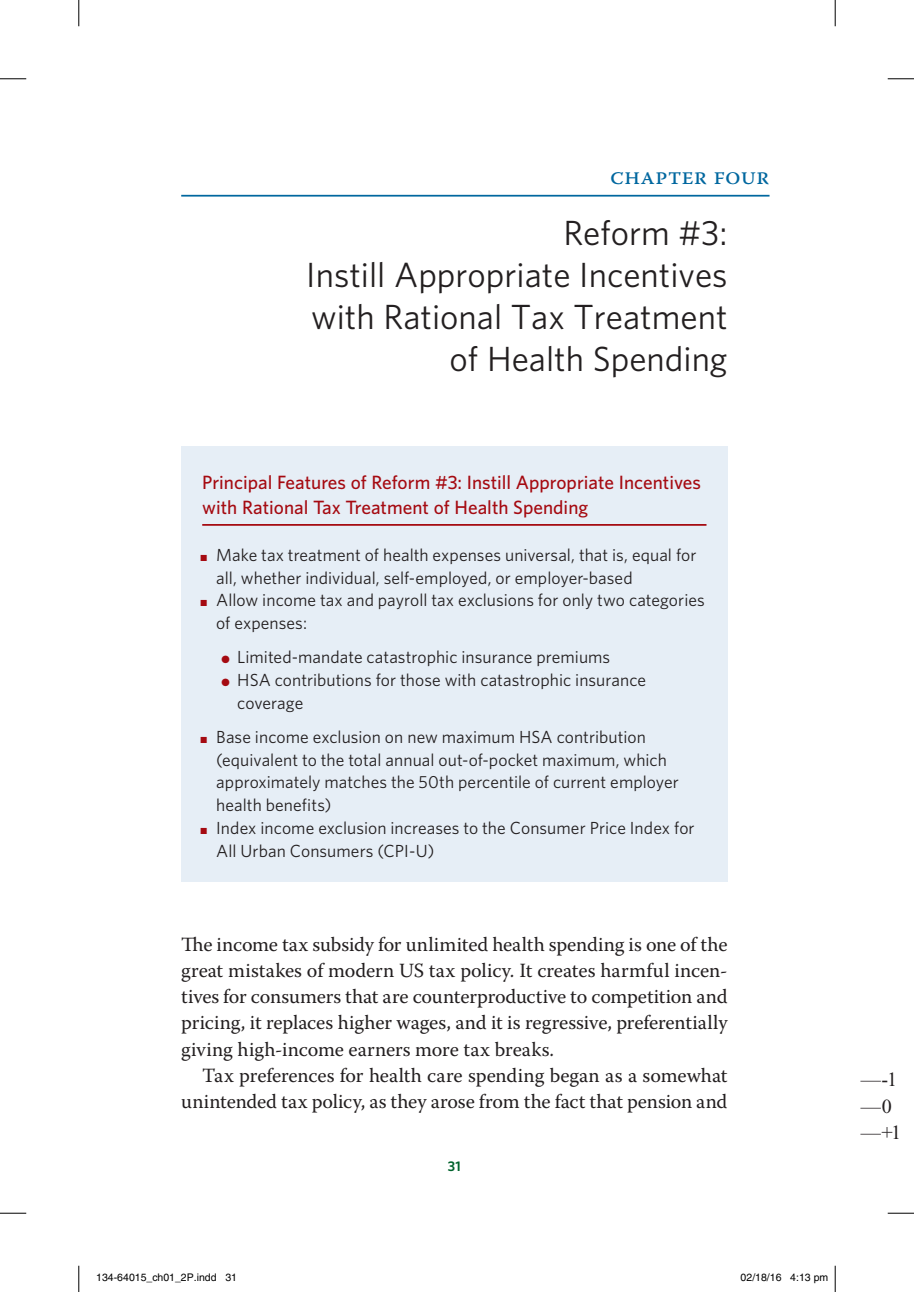
<style>
.page{position:relative;width:914px;height:1292px;background:#fff}
.page>*{position:absolute;margin:0;border:0;box-sizing:border-box;transform-origin:0 0}
.t1{font:35px/42px "Whitney";color:#231f20;text-align:right}
.t2{font:24.5px "Warnock Pro";color:#00679f}
.t3{font:20.12px/26.2px "Warnock Pro";letter-spacing:-.005em;color:#231f20;text-align:justify}
.t4{font:20.12px/26.2px "WBR Tpdi Font";color:#231f20}
.t5{font:500 19.25px/24.5px "Whitney";color:#a50a11}
.t6{font:17.5px/22.8px "Whitney";letter-spacing:.005em;color:#231f20}
.t7{font:600 14px "Whitney";color:#00622c}
.t8{font:10.5px "Helvetica";color:#000}
.s1{color:#a50a11}
</style>
<div class="page">
<hr style="left:181px;top:195px;width:588px;height:2px;background:#00679f">
<div style="left:181px;top:446px;width:546px;height:435px;background:#e6eef6"></div>
<hr style="left:202px;top:524px;width:504px;height:2px;background:#a50a11">
<svg style="left:0;top:78px;width:26px;height:1px"></svg>
<svg style="left:887px;top:78px;width:27px;height:1px"></svg>
<svg style="left:0;top:1212px;width:26px;height:1px"></svg>
<svg style="left:887px;top:1212px;width:27px;height:1px"></svg>
<svg style="left:78px;top:0;width:1px;height:26px"></svg>
<svg style="left:78px;top:1265px;width:1px;height:27px"></svg>
<svg style="left:834px;top:0;width:1px;height:26px"></svg>
<svg style="left:834px;top:1265px;width:1px;height:27px"></svg>
<div style="left:740px;top:1273px;width:6px;height:9px;border:1px solid #fff;border-radius:50%"></div>
<svg style="left:741px;top:1273px;width:5px;height:9px"></svg>
<h2 class="t2" style="left:610px;top:161px;width:161px">chapter four</h2>
<h1 class="t1" style="left:306px;top:211px;width:423px">Reform #3:<br>Instill Appropriate Incentives with Rational Tax Treatment of Health Spending</h1>
<p class="t5" style="left:202px;top:469px;width:500px">Principal Features of Reform #3: Instill Appropriate Incentives with Rational Tax Treatment of Health Spending</p>
<p class="t6" style="left:216px;top:543px;width:482px;text-indent:-16px"><span class="s1">■</span> Make tax treatment of health expenses universal, that is, equal for all, whether individual, self-employed, or employer-based</p>
<p class="t6" style="left:216px;top:588px;width:490px;text-indent:-16px"><span class="s1">■</span> Allow income tax and payroll tax exclusions for only two categories of expenses:</p>
<p class="t6" style="left:221px;top:645px;width:390px"><span class="s1">●</span> Limited-mandate catastrophic insurance premiums</p>
<p class="t6" style="left:237px;top:668px;width:410px;text-indent:-16px"><span class="s1">●</span> HSA contributions for those with catastrophic insurance coverage</p>
<p class="t6" style="left:216px;top:725px;width:464px;text-indent:-16px"><span class="s1">■</span> Base income exclusion on new maximum HSA contribution (equivalent to the total annual out-of-pocket maximum, which approximately matches the 50th percentile of current employer health benefits)</p>
<p class="t6" style="left:216px;top:816px;width:480px;text-indent:-16px"><span class="s1">■</span> Index income exclusion increases to the Consumer Price Index for<br>All U rban Consumers (CPI--U)</p>
<p class="t3" style="left:181px;top:930px;width:548px">The income tax subsidy for unlimited health spending is one of the great mistakes of modern US tax policy. It creates harmful incen&shy;tives for consumers that are counterproductive to competition and pricing, it replaces higher wages, and it is regressive, preferentially giving high--income earners more tax breaks.</p>
<p class="t3" style="left:181px;top:1061px;width:548px;text-align:right">Tax preferences for health care spending began as a somewhat unintended tax policy, as they arose from the fact that pension and</p>
<p class="t7" style="left:448px;top:1157px;width:14px">31</p>
<p class="t4" style="left:860px;top:1066px;width:42px">—-1 —0 —+1</p>
<p class="t8" style="left:96px;top:1271px;width:142px">134-64015_ch01_2P.indd 31</p>
<p class="t8" style="left:740px;top:1271px;width:89px">02/18/16 4:13 pm</p>
</div>
